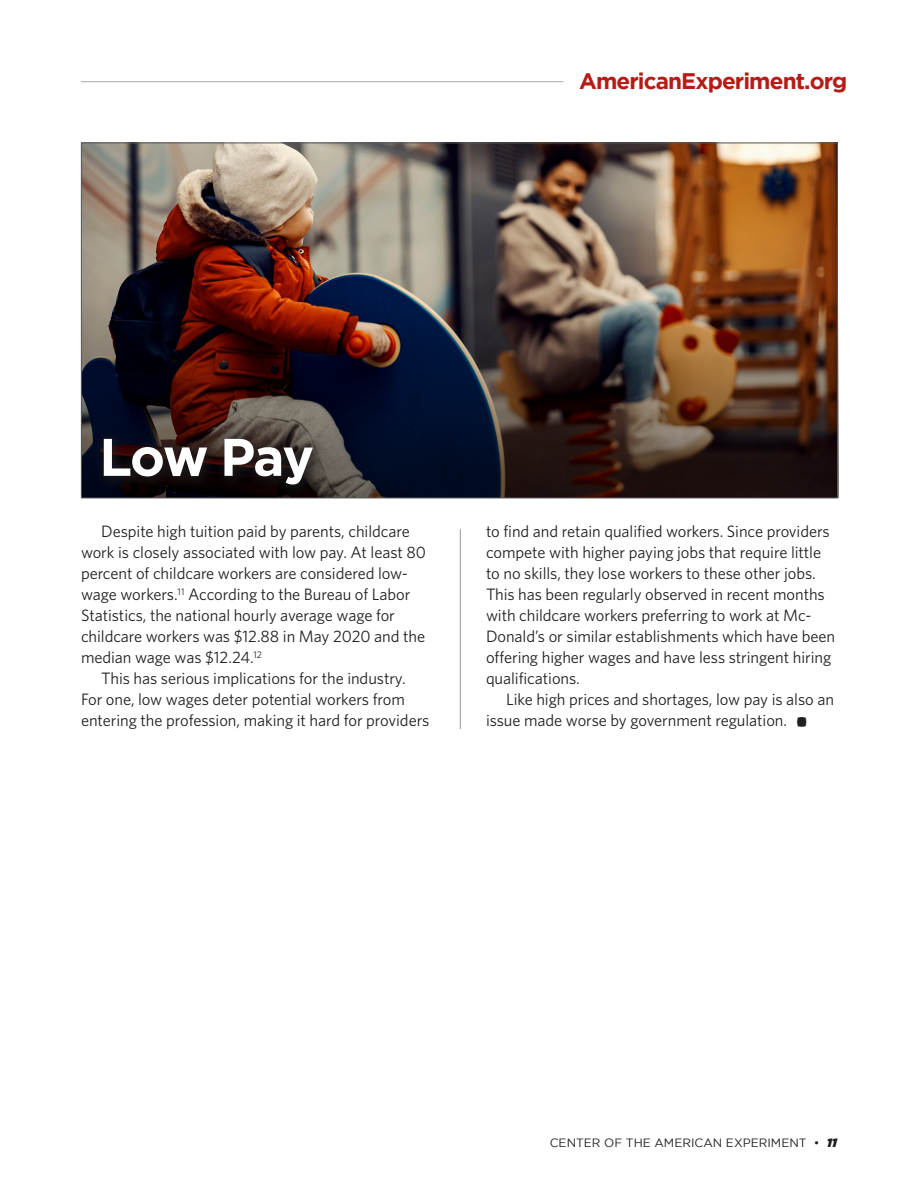
<style>
.page{position:relative;width:918px;height:1188px;background:#fff}
.page>*{position:absolute;margin:0;border:0;box-sizing:border-box;transform-origin:0 0}
.Normal_wrd_20{font:700 52.8px "Gotham";letter-spacing:-.04em;color:#fff}
.t1{font:700 22.5px "Gotham";letter-spacing:-.04em;color:#b41d15}
.Normal_wrd_20-2{font:16.5px/21px "Whitney";letter-spacing:-.005em;color:#231f20}
.t2{font:12px "Gotham";color:#231f20}
.s1{font-weight:500;font-size:34.95px}
.s2{font-weight:900;font-style:italic}
</style>
<div class="page">
<hr style="left:81px;top:81px;width:483px;height:1px;background:#a8a9ad">
<hr style="left:460px;top:529px;width:1px;height:200px;background:#939598">
<img style="left:83px;top:145px;width:753px;height:100px">
<img style="left:83px;top:245px;width:753px;height:251px">
<div style="left:92px;top:427px;width:237px;height:74px;background:#231f20;opacity:.75"></div>
<h2 class="t1" style="left:579px;top:68px;width:270px">AmericanExperiment.org</h2>
<p class="Normal_wrd_20" style="left:99px;top:427px;width:216px">Low Pay</p>
<p class="Normal_wrd_20-2" style="left:81px;top:520px;width:347px;text-indent:20px">Despite high tuition paid by parents, childcare work is closely associated with low pay. At least 80 percent of childcare workers are considered low&shy;wage workers.<sup>11</sup> According to the Bureau of Labor Statistics, the national hourly average wage for childcare workers was $12.88 in May 2020 and the median wage was $12.24.<sup>12</sup></p>
<p class="Normal_wrd_20-2" style="left:81px;top:667px;width:350px;text-indent:20px">This has serious implications for the industry.<br>For one, low wages deter potential workers from entering the profession, making it hard for providers</p>
<p class="Normal_wrd_20-2" style="left:486px;top:520px;width:351px">to find and retain qualified workers. Since providers compete with higher paying jobs that require little to no skills, they lose workers to these other jobs.<br>This has been regularly observed in recent months with childcare workers preferring to work at Mc-Donald’s or similar establishments which have been offering higher wages and have less stringent hiring qualifications.</p>
<p class="Normal_wrd_20-2" style="left:486px;top:688px;width:349px;text-indent:20px">Like high prices and shortages, low pay is also an issue made worse by government regulation. <span class="s1">•</span></p>
<p class="t2" style="left:550px;top:1136px;width:289px">CENTER OF THE AMERICAN EXPERIMENT • <span class="s2">11</span></p>
</div>
